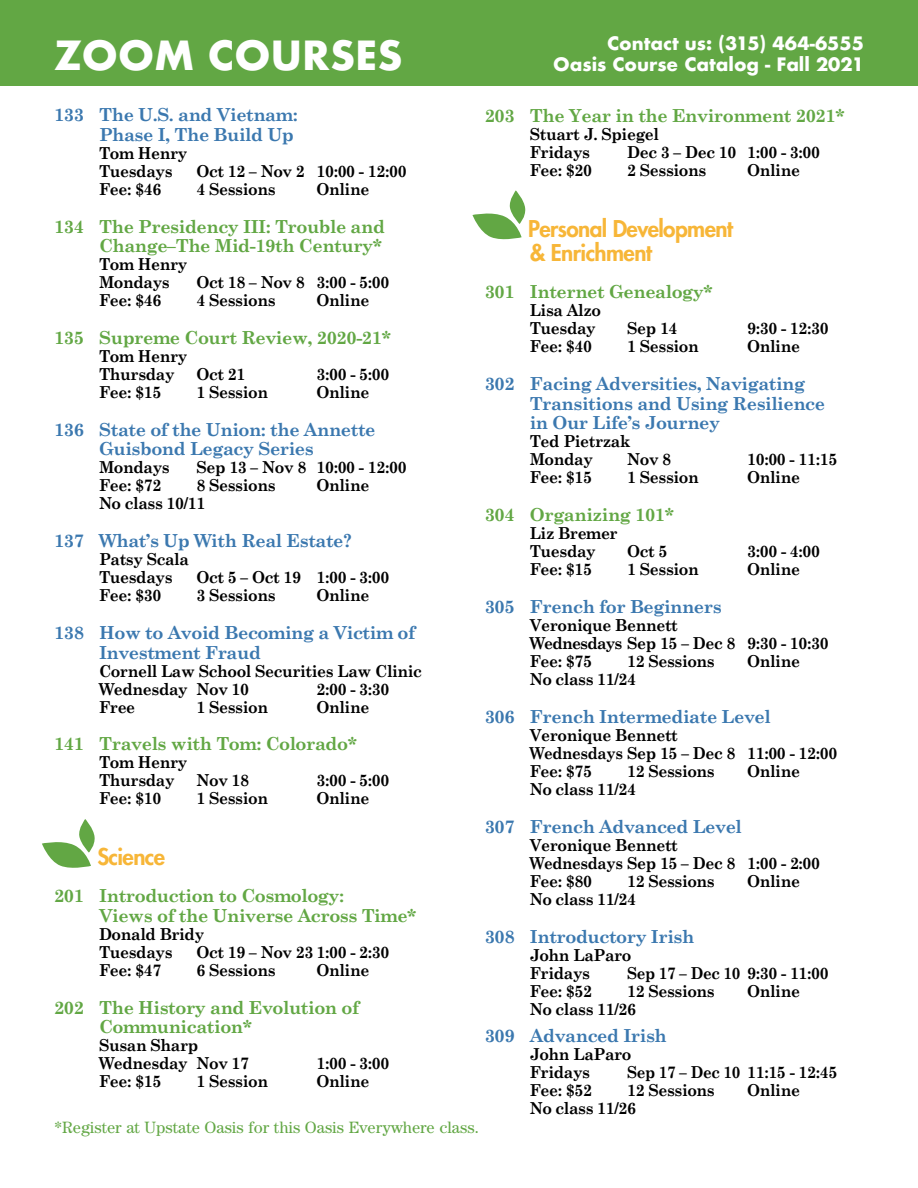
<style>
.page{position:relative;width:918px;height:1188px;background:#fff}
.page>*{position:absolute;margin:0;border:0;box-sizing:border-box;transform-origin:0 0}
.t1{font:700 39px "Futura";color:#fff}
.t2{font:800 22.5px/24px "Futura";letter-spacing:-.025em;color:#f7b638}
.t3{font:700 18px/19.5px "Century Schoolbook";letter-spacing:-.025em;color:#3b78af}
.t4{font:700 18px/19.5px "Century Schoolbook";letter-spacing:-.025em;color:#62a744}
.t5{font:700 18px/21px "Futura";color:#fff;text-align:right}
.t6{font:700 16.5px/18px "Century Schoolbook";letter-spacing:-.025em;color:#000;scale:.95 1}
.t7{font:16.5px "Century IT Cby BT";color:#62a744}
.t8{font:700 16.5px "Century Schoolbook";letter-spacing:-.025em;color:#000;scale:.92 1}
</style>
<div class="page">
<svg style="left:42px;top:819px;width:53px;height:49px"></svg>
<svg style="left:472px;top:190px;width:54px;height:50px"></svg>
<div style="left:0;top:0;width:918px;height:85px;background:#62a744"></div>
<h1 class="t1" style="left:54px;top:27px;width:350px">ZOOM COURSES</h1>
<p class="t5" style="left:553px;top:33px;width:312px">Contact us: (315) 464-6555<br>Oasis Course Catalog - Fall 2021</p>
<p class="t3" style="left:54px;top:105px;width:245px;text-align:right">133 The U.S. and Vietnam:<br>Phase I, The Build Up</p>
<p class="t6" style="left:99px;top:144px;width:95px">Tom Henry<br>Tuesdays</p>
<p class="t6" style="left:196px;top:162px;width:223px">Oct 12 – Nov 2 10:00 - 12:00</p>
<p class="t6" style="left:99px;top:180px;width:67px">Fee: $46</p>
<p class="t6" style="left:196px;top:180px;width:85px">4 Sessions</p>
<p class="t6" style="left:316px;top:180px;width:57px">Online</p>
<p class="t4" style="left:54px;top:216px;width:333px;text-align:right">134 The Presidency III: Trouble and<br>Change–The Mid-19th Century*</p>
<p class="t6" style="left:99px;top:255px;width:95px">Tom Henry<br>Mondays</p>
<p class="t6" style="left:196px;top:273px;width:205px">Oct 18 – Nov 8 3:00 - 5:00</p>
<p class="t6" style="left:99px;top:291px;width:67px">Fee: $46</p>
<p class="t6" style="left:196px;top:291px;width:85px">4 Sessions</p>
<p class="t6" style="left:316px;top:291px;width:57px">Online</p>
<p class="t4" style="left:54px;top:328px;width:338px">135 Supreme Court Review, 2020-21*</p>
<p class="t6" style="left:99px;top:347px;width:95px">Tom Henry<br>Thursday</p>
<p class="t6" style="left:196px;top:365px;width:53px">Oct 21</p>
<p class="t6" style="left:316px;top:365px;width:78px">3:00 - 5:00</p>
<p class="t6" style="left:99px;top:383px;width:67px">Fee: $15</p>
<p class="t6" style="left:196px;top:383px;width:77px">1 Session</p>
<p class="t6" style="left:316px;top:383px;width:57px">Online</p>
<p class="t3" style="left:99px;top:420px;width:278px;text-indent:-45px">136 State of the Union: the Annette<br>Guisbond Legacy Series</p>
<p class="t6" style="left:99px;top:458px;width:76px">Mondays</p>
<p class="t6" style="left:196px;top:458px;width:223px">Sep 13 – Nov 8 10:00 - 12:00</p>
<p class="t6" style="left:99px;top:476px;width:67px">Fee: $72</p>
<p class="t6" style="left:196px;top:476px;width:85px">8 Sessions</p>
<p class="t6" style="left:316px;top:476px;width:57px">Online</p>
<p class="t6" style="left:99px;top:494px;width:113px">No class 10/11</p>
<p class="t3" style="left:54px;top:531px;width:300px">137 What’s Up With Real Estate?</p>
<p class="t6" style="left:99px;top:550px;width:96px">Patsy Scala<br>Tuesdays</p>
<p class="t6" style="left:196px;top:568px;width:205px">Oct 5 – Oct 19 1:00 - 3:00</p>
<p class="t6" style="left:99px;top:586px;width:67px">Fee: $30</p>
<p class="t6" style="left:196px;top:586px;width:85px">3 Sessions</p>
<p class="t6" style="left:316px;top:586px;width:57px">Online</p>
<p class="t3" style="left:99px;top:623px;width:318px;text-indent:-45px">138 How to Avoid Becoming a Victim of<br>Investment Fraud</p>
<p class="t6" style="left:99px;top:662px;width:342px">Cornell Law School Securities Law Clinic<br>Wednesday Nov 10</p>
<p class="t6" style="left:316px;top:680px;width:78px">2:00 - 3:30</p>
<p class="t6" style="left:99px;top:698px;width:40px">Free</p>
<p class="t6" style="left:196px;top:698px;width:77px">1 Session</p>
<p class="t6" style="left:316px;top:698px;width:57px">Online</p>
<p class="t4" style="left:54px;top:734px;width:304px">141 Travels with Tom: Colorado*</p>
<p class="t6" style="left:99px;top:753px;width:95px">Tom Henry<br>Thursday</p>
<p class="t6" style="left:196px;top:771px;width:57px">Nov 18</p>
<p class="t6" style="left:316px;top:771px;width:78px">3:00 - 5:00</p>
<p class="t6" style="left:99px;top:789px;width:67px">Fee: $10</p>
<p class="t6" style="left:196px;top:789px;width:77px">1 Session</p>
<p class="t6" style="left:316px;top:789px;width:57px">Online</p>
<h2 class="t2" style="left:97px;top:844px;width:69px">Science</h2>
<p class="t4" style="left:99px;top:886px;width:319px;text-indent:-45px">201 Introduction to Cosmology:<br>Views of the Universe Across Time*</p>
<p class="t6" style="left:99px;top:925px;width:112px">Donald Bridy<br>Tuesdays</p>
<p class="t6" style="left:196px;top:943px;width:205px">Oct 19 – Nov 23 1:00 - 2:30</p>
<p class="t6" style="left:99px;top:961px;width:67px">Fee: $47</p>
<p class="t6" style="left:196px;top:961px;width:85px">6 Sessions</p>
<p class="t6" style="left:316px;top:961px;width:57px">Online</p>
<p class="t4" style="left:99px;top:997px;width:262px;text-indent:-45px">202 The History and Evolution of<br>Communication*</p>
<p class="t6" style="left:99px;top:1036px;width:160px">Susan Sharp<br>Wednesday Nov 17</p>
<p class="t6" style="left:316px;top:1054px;width:78px">1:00 - 3:00</p>
<p class="t6" style="left:99px;top:1072px;width:67px">Fee: $15</p>
<p class="t6" style="left:196px;top:1072px;width:77px">1 Session</p>
<p class="t6" style="left:316px;top:1072px;width:57px">Online</p>
<p class="t4" style="left:485px;top:106px;width:361px">203 The Year in the Environment 2021*</p>
<p class="t6" style="left:530px;top:125px;width:138px">Stuart J. Spiegel<br>Fridays</p>
<p class="t6" style="left:627px;top:143px;width:205px">Dec 3 – Dec 10 1:00 - 3:00</p>
<p class="t6" style="left:530px;top:161px;width:67px">Fee: $20</p>
<p class="t6" style="left:627px;top:161px;width:85px">2 Sessions</p>
<p class="t6" style="left:747px;top:161px;width:57px">Online</p>
<h2 class="t2" style="left:528px;top:216px;width:207px">Personal Development &amp; Enrichment</h2>
<p class="t4" style="left:485px;top:282px;width:229px">301 Internet Genealogy*</p>
<p class="t6" style="left:530px;top:301px;width:77px">Lisa Alzo<br>Tuesday</p>
<p class="t6" style="left:627px;top:319px;width:55px">Sep 14</p>
<p class="t6" style="left:747px;top:319px;width:87px">9:30 - 12:30</p>
<p class="t6" style="left:530px;top:337px;width:67px">Fee: $40</p>
<p class="t6" style="left:627px;top:337px;width:77px">1 Session</p>
<p class="t6" style="left:747px;top:337px;width:57px">Online</p>
<p class="t3" style="left:530px;top:374px;width:297px;text-indent:-45px">302 Facing Adversities, Navigating<br>Transitions and Using Resilience in Our Life’s Journey</p>
<p class="t6" style="left:530px;top:432px;width:108px">Ted Pietrzak<br>Monday</p>
<p class="t6" style="left:627px;top:450px;width:48px">Nov 8</p>
<p class="t6" style="left:747px;top:450px;width:96px">10:00 - 11:15</p>
<p class="t6" style="left:530px;top:468px;width:67px">Fee: $15</p>
<p class="t6" style="left:627px;top:468px;width:77px">1 Session</p>
<p class="t6" style="left:747px;top:468px;width:57px">Online</p>
<p class="t4" style="left:485px;top:505px;width:191px">304 Organizing 101*</p>
<p class="t6" style="left:530px;top:524px;width:94px">Liz Bremer<br>Tuesday</p>
<p class="t6" style="left:627px;top:542px;width:44px">Oct 5</p>
<p class="t6" style="left:747px;top:542px;width:78px">3:00 - 4:00</p>
<p class="t6" style="left:530px;top:560px;width:67px">Fee: $15</p>
<p class="t6" style="left:627px;top:560px;width:77px">1 Session</p>
<p class="t6" style="left:747px;top:560px;width:57px">Online</p>
<p class="t3" style="left:485px;top:597px;width:239px">305 French for Beginners</p>
<p class="t6" style="left:530px;top:616px;width:316px">Veronique Bennett<br>Wednesdays Sep 15 – Dec 8 9:30 - 10:30<br>Fee: $75</p>
<p class="t6" style="left:627px;top:652px;width:94px">12 Sessions</p>
<p class="t6" style="left:747px;top:652px;width:57px">Online</p>
<p class="t6" style="left:530px;top:670px;width:113px">No class 11/24</p>
<p class="t3" style="left:485px;top:706px;width:288px">306 French Intermediate Level</p>
<p class="t6" style="left:530px;top:726px;width:325px">Veronique Bennett<br>Wednesdays Sep 15 – Dec 8 11:00 - 12:00<br>Fee: $75</p>
<p class="t6" style="left:627px;top:762px;width:94px">12 Sessions</p>
<p class="t6" style="left:747px;top:762px;width:57px">Online</p>
<p class="t6" style="left:530px;top:780px;width:113px">No class 11/24</p>
<p class="t3" style="left:485px;top:816px;width:259px">307 French Advanced Level</p>
<p class="t6" style="left:530px;top:836px;width:307px">Veronique Bennett<br>Wednesdays Sep 15 – Dec 8 1:00 - 2:00<br>Fee: $80</p>
<p class="t6" style="left:627px;top:872px;width:94px">12 Sessions</p>
<p class="t6" style="left:747px;top:872px;width:57px">Online</p>
<p class="t6" style="left:530px;top:890px;width:113px">No class 11/24</p>
<p class="t3" style="left:485px;top:926px;width:211px">308 Introductory Irish</p>
<p class="t6" style="left:530px;top:945px;width:109px">John LaParo<br>Fridays</p>
<p class="t8" style="left:627px;top:963px;width:221px">Sep 17 – Dec 10 9:30 - 11:00</p>
<p class="t6" style="left:530px;top:981px;width:67px">Fee: $52</p>
<p class="t6" style="left:627px;top:981px;width:94px">12 Sessions</p>
<p class="t6" style="left:747px;top:981px;width:57px">Online</p>
<p class="t6" style="left:530px;top:999px;width:113px">No class 11/26</p>
<p class="t3" style="left:485px;top:1025px;width:184px">309 Advanced Irish</p>
<p class="t6" style="left:530px;top:1045px;width:109px">John LaParo<br>Fridays</p>
<p class="t8" style="left:627px;top:1062px;width:230px">Sep 17 – Dec 10 11:15 - 12:45</p>
<p class="t6" style="left:530px;top:1081px;width:67px">Fee: $52</p>
<p class="t6" style="left:627px;top:1081px;width:94px">12 Sessions</p>
<p class="t6" style="left:747px;top:1081px;width:57px">Online</p>
<p class="t6" style="left:530px;top:1099px;width:113px">No class 11/26</p>
<p class="t7" style="left:54px;top:1117px;width:427px">*Register at Upstate Oasis for this Oasis Everywhere class.</p>
</div>
